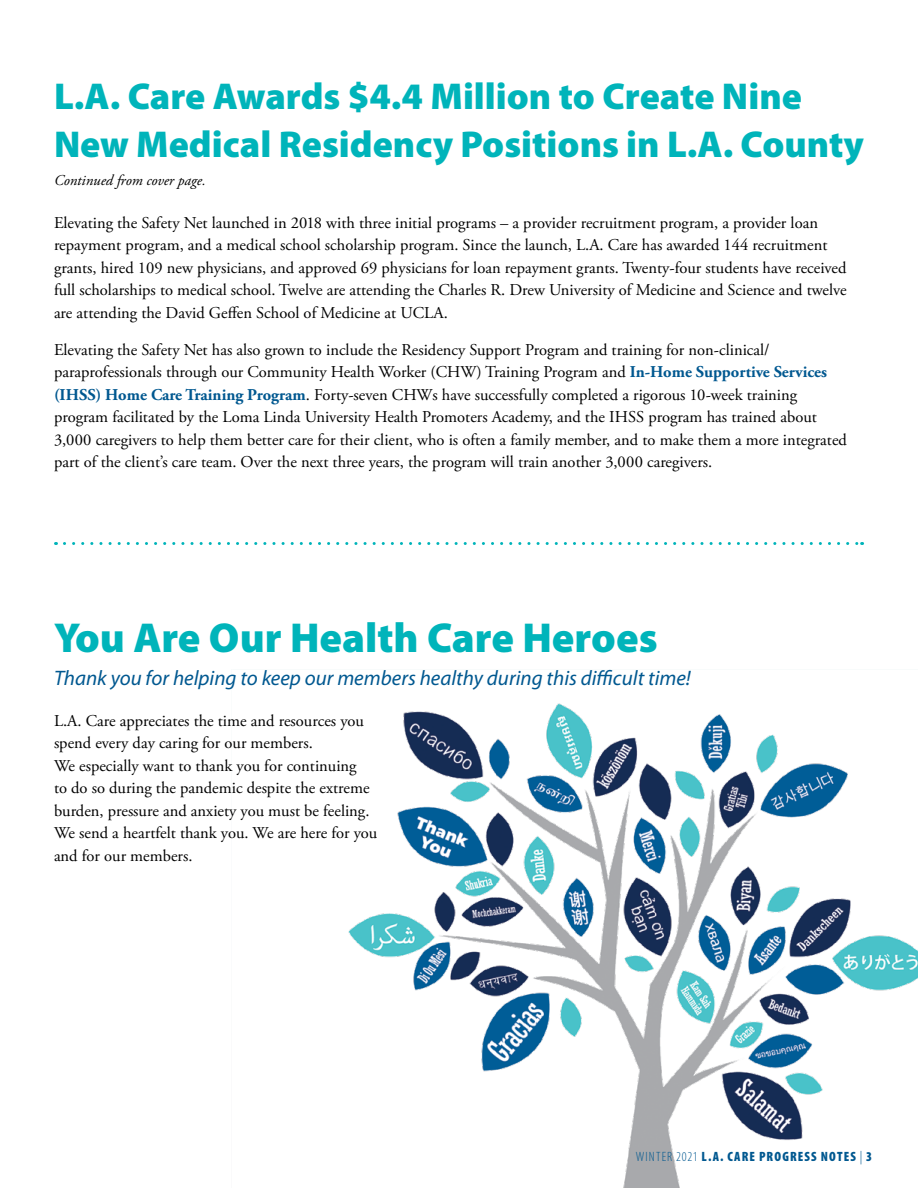
<style>
.page{position:relative;width:918px;height:1188px;background:#fff}
.page>*{position:absolute;margin:0;border:0;box-sizing:border-box;transform-origin:0 0}
.t1{font:900 42px "Myriad Pro";color:#00b4ba}
.t2{font:900 37.5px/48px "Myriad Pro";color:#00b4ba}
.t3{font:italic 21px "Myriad Pro";color:#005890}
.t4{font:16.5px/22.5px "Adobe Garamond Pro";color:#000}
.t5{font:italic 15px "Adobe Garamond Pro";color:#000}
.t6{font:900 condensed 13.5px "Myriad Pro";letter-spacing:.085em;color:#005890}
.s1{font-weight:700;color:#005890}
.s2{font-weight:300}
</style>
<div class="page">
<svg style="left:64px;top:542px;width:799px;height:3px"></svg>
<img style="left:348px;top:703px;width:570px;height:485px">
<h2 class="t2" style="left:54px;top:71px;width:812px">L.A. Care Awards $4.4 Million to Create Nine<br>New Medical Residency Positions in L.A. County</h2>
<p class="t5" style="left:54px;top:171px;width:153px">Continued from cover page.</p>
<p class="t4" style="left:54px;top:212px;width:794px">Elevating the Safety Net launched in 2018 with three initial programs – a provider recruitment program, a provider loan repayment program, and a medical school scholarship program. Since the launch, L.A. Care has awarded 144 recruitment grants, hired 109 new physicians, and approved 69 physicians for loan repayment grants. Twenty-four students have received full scholarships to medical school. Twelve are attending the Charles R. Drew University of Medicine and Science and twelve are attending the David Geffen School of Medicine at UCLA.</p>
<p class="t4" style="left:54px;top:339px;width:794px">Elevating the Safety Net has also grown to include the Residency Support Program and training for non-clinical/ paraprofessionals through our Community Health Worker (CHW) Training Program and <span class="s1">In-Home Supportive Services (IHSS) Home Care Training Program</span>. Forty-seven CHWs have successfully completed a rigorous 10-week training program facilitated by the Loma Linda University Health Promoters Academy, and the IHSS program has trained about 3,000 caregivers to help them better care for their client, who is often a family member, and to make them a more integrated part of the client’s care team. Over the next three years, the program will train another 3,000 caregivers.</p>
<h2 class="t1" style="left:54px;top:609px;width:605px">You Are Our Health Care Heroes</h2>
<p class="t3" style="left:54px;top:665px;width:638px">Thank you for helping to keep our members healthy during this difficult time!</p>
<p class="t4" style="left:54px;top:710px;width:325px">L.A. Care appreciates the time and resources you spend every day caring for our members.<br>We especially want to thank you for continuing<br>to do so during the pandemic despite the extreme burden, pressure and anxiety you must be feeling.<br>We send a heartfelt thank you. We are here for you and for our members.</p>
<p class="t6" style="left:636px;top:1148px;width:238px"><span class="s2">WINTER 2021</span> L.A. CARE PROGRESS NOTES <span class="s2">|</span> 3</p>
</div>
